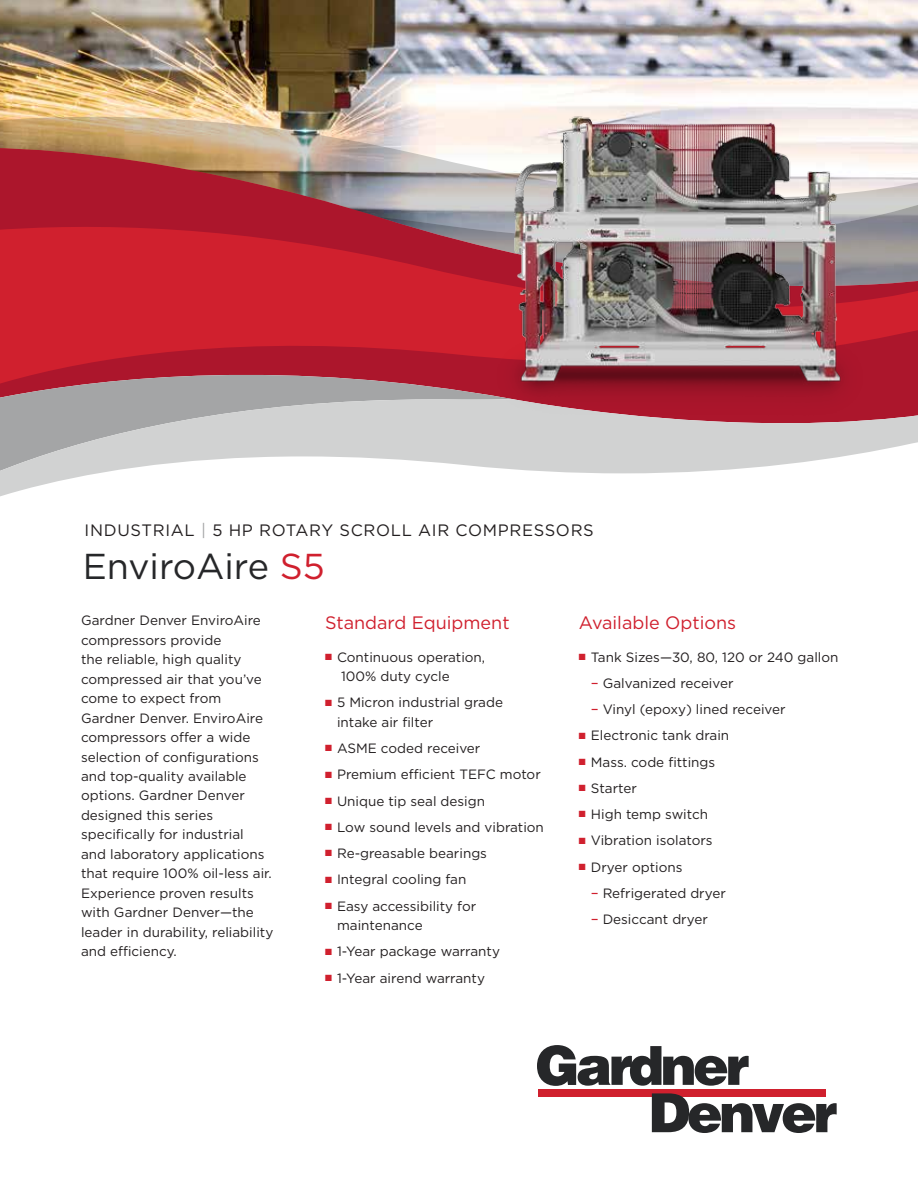
<style>
.page{position:relative;width:918px;height:1188px;background:#fff}
.page>*{position:absolute;margin:0;border:0;box-sizing:border-box;transform-origin:0 0}
.t1{font:36px "Gotham";color:#262729}
.t2{font:18px "Gotham";color:#d0202e}
.t3{font:16.5px "Gotham";letter-spacing:.04em;color:#231f20}
.t4{font:13.5px/19.5px "Gotham";color:#231f20}
.s1{color:#a4a5a6}
.s2{color:#d0202e}
.s3{font-size:15px;color:#d0202e}
</style>
<div class="page">
<img style="left:0;top:0;width:918px;height:117px">
<img style="left:0;top:117px;width:918px;height:31px">
<svg style="left:0;top:148px;width:918px;height:251px;background:#b06267"></svg>
<svg style="left:0;top:223px;width:918px;height:165px;background:#c52333"></svg>
<svg style="left:0;top:359px;width:474px;height:40px;background:#ab5561"></svg>
<svg style="left:0;top:399px;width:918px;height:98px;fill:#d1d2d2"></svg>
<div style="left:538px;top:1089px;width:287px;height:7px;background:#d0202e"></div>
<svg style="left:537px;top:1045px;width:212px;height:41px"></svg>
<svg style="left:652px;top:1093px;width:185px;height:40px"></svg>
<img style="left:474px;top:110px;width:392px;height:315px">
<p class="t3" style="left:85px;top:519px;width:511px">INDUSTRIAL <span class="s1">|</span> 5 HP ROTARY SCROLL AIR COMPRESSORS</p>
<h1 class="t1" style="left:83px;top:544px;width:244px">EnviroAire <span class="s2">S5</span></h1>
<p class="t4" style="left:81px;top:610px;width:194px">Gardner Denver EnviroAire compressors provide<br>the reliable, high quality compressed air that you’ve come to expect from<br>Gardner Denver. EnviroAire compressors offer a wide selection of configurations and top-quality available options. Gardner Denver designed this series specifically for industrial<br>and laboratory applications that require 100% oil-less air.<br>Experience proven results with Gardner Denver—the leader in durability, reliability and efficiency.</p>
<h2 class="t2" style="left:579px;top:611px;width:159px">Available Options</h2>
<h2 class="t2" style="left:325px;top:611px;width:186px">Standard Equipment</h2>
<p class="t4" style="left:341px;top:647px;width:146px;text-indent:-16px"><span class="s2">■</span> Continuous operation,<br>100% duty cycle</p>
<p class="t4" style="left:337px;top:693px;width:168px;text-indent:-12px"><span class="s2">■</span> 5 Micron industrial grade intake air filter</p>
<p class="t4" style="left:325px;top:738px;width:157px"><span class="s2">■</span> ASME coded receiver</p>
<p class="t4" style="left:325px;top:765px;width:217px"><span class="s2">■</span> Premium efficient TEFC motor</p>
<p class="t4" style="left:325px;top:791px;width:162px"><span class="s2">■</span> Unique tip seal design</p>
<p class="t4" style="left:325px;top:817px;width:220px"><span class="s2">■</span> Low sound levels and vibration</p>
<p class="t4" style="left:325px;top:843px;width:163px"><span class="s2">■</span> Re-greasable bearings</p>
<p class="t4" style="left:325px;top:870px;width:143px"><span class="s2">■</span> Integral cooling fan</p>
<p class="t4" style="left:337px;top:896px;width:141px;text-indent:-12px"><span class="s2">■</span> Easy accessibility for maintenance</p>
<p class="t4" style="left:325px;top:942px;width:176px"><span class="s2">■</span> 1-Year package warranty</p>
<p class="t4" style="left:325px;top:968px;width:161px"><span class="s2">■</span> 1-Year airend warranty</p>
<p class="t4" style="left:579px;top:647px;width:261px"><span class="s2">■</span> Tank Sizes—30, 80, 120 or 240 gallon</p>
<p class="t4" style="left:591px;top:673px;width:144px"><span class="s3">–</span> Galvanized receiver</p>
<p class="t4" style="left:591px;top:699px;width:196px"><span class="s3">–</span> Vinyl (epoxy) lined receiver</p>
<p class="t4" style="left:579px;top:726px;width:152px"><span class="s2">■</span> Electronic tank drain</p>
<p class="t4" style="left:579px;top:752px;width:138px"><span class="s2">■</span> Mass. code fittings</p>
<p class="t4" style="left:579px;top:778px;width:60px"><span class="s2">■</span> Starter</p>
<p class="t4" style="left:579px;top:804px;width:131px"><span class="s2">■</span> High temp switch</p>
<p class="t4" style="left:579px;top:831px;width:135px"><span class="s2">■</span> Vibration isolators</p>
<p class="t4" style="left:579px;top:857px;width:105px"><span class="s2">■</span> Dryer options</p>
<p class="t4" style="left:591px;top:883px;width:137px"><span class="s3">–</span> Refrigerated dryer</p>
<p class="t4" style="left:591px;top:909px;width:119px"><span class="s3">–</span> Desiccant dryer</p>
</div>
